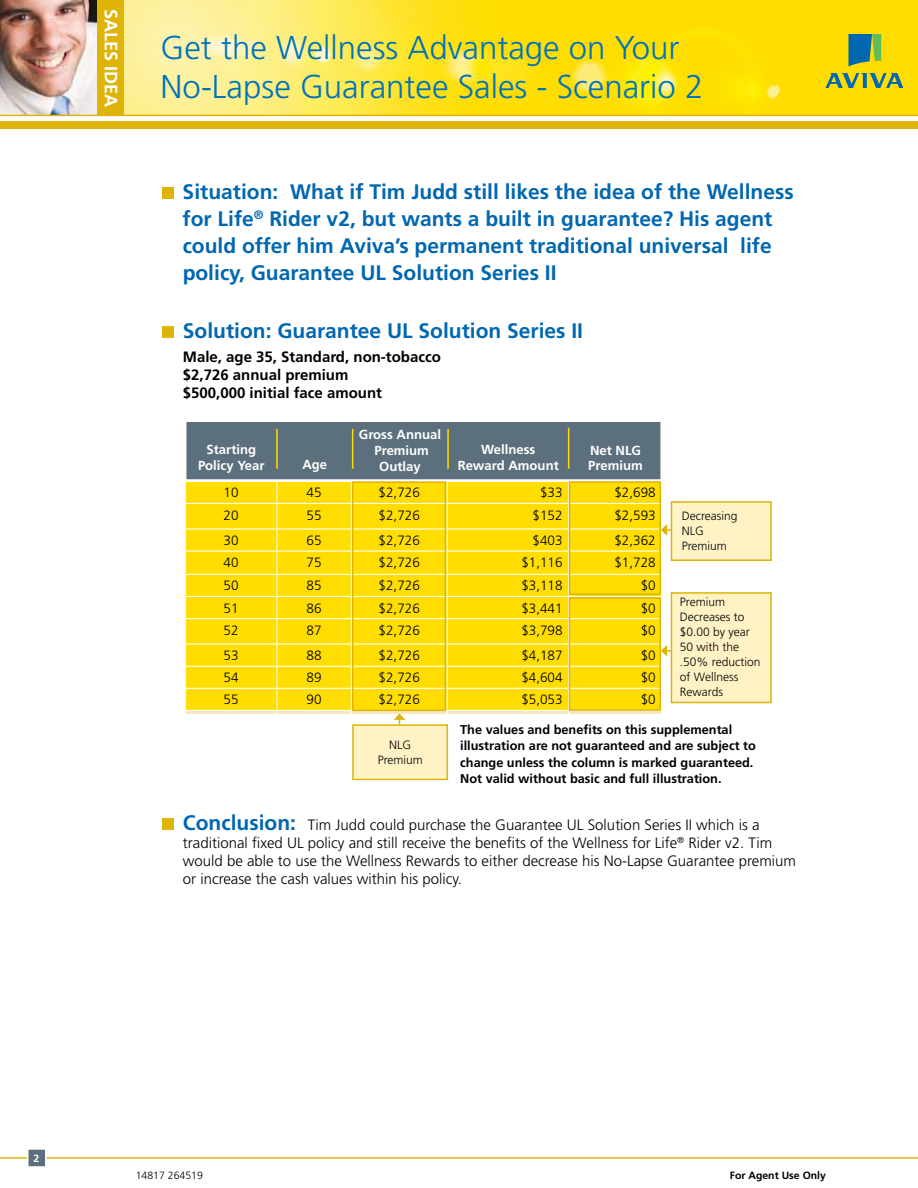
<style>
.page{position:relative;width:918px;height:1188px;background:#fff}
.page>*{position:absolute;margin:0;border:0;box-sizing:border-box;transform-origin:0 0}
.t1{font:300 33px/39.6px "Frutiger LT Std";color:#0072bc}
.t2{font:700 21px/27px "Frutiger LT Std";color:#0067b1}
.t3{font:700 18px "Frutiger LT Std";color:#fff}
.t4{font:300 15px/18px "Frutiger LT Std";color:#000}
.t5{font:700 15px/18px "Frutiger LT Std";color:#000}
.t6{font:300 13.5px "Frutiger LT Std";color:#000}
.t7{font:700 13.2px/15.8px "Frutiger LT Std";color:#fff;text-align:center}
.t8{font:700 12.75px/16.5px "Frutiger LT Std";color:#000}
.t9{font:300 12px/15px "Frutiger LT Std";color:#000}
.t10{font:700 10.5px "Frutiger LT Std";color:#000}
.t11{font:300 10.5px "Frutiger LT Std";color:#000}
.t12{font:700 10.5px "Frutiger LT Std";color:#fff}
.s1{font-weight:700;font-size:21px;color:#0067b1}
</style>
<div class="page">
<div style="left:0;top:0;width:918px;height:115px;background:#fd0"></div>
<img style="left:124px;top:0;width:731px;height:115px">
<img style="left:0;top:0;width:97px;height:115px">
<div style="left:97px;top:0;width:27px;height:115px;background:#deb408"></div>
<div style="left:162px;top:187px;width:12px;height:12px;background:#deb408"></div>
<div style="left:162px;top:326px;width:12px;height:12px;background:#deb408"></div>
<div style="left:162px;top:818px;width:12px;height:12px;background:#deb408"></div>
<div style="left:185px;top:421px;width:477px;height:60px;background:#5c6f7c;border:2px solid #fff"></div>
<hr style="left:276px;top:429px;width:2px;height:40px;background:#fd0">
<hr style="left:352px;top:429px;width:1px;height:40px;background:#fd0">
<hr style="left:568px;top:428px;width:1px;height:41px;background:#fd0">
<hr style="left:447px;top:429px;width:2px;height:40px;background:#fd0">
<hr style="left:0;top:1157px;width:918px;height:2px;background:#deb408">
<div style="left:27px;top:1148px;width:20px;height:20px;background:#5c6f7c;border:2px solid #fff"></div>
<div style="left:671px;top:501px;width:101px;height:60px;background:#fff3c6;border:2px solid #deb408"></div>
<div style="left:671px;top:592px;width:101px;height:111px;background:#fff3c6;border:2px solid #deb408"></div>
<div style="left:352px;top:724px;width:96px;height:56px;background:#fff3c6;border:2px solid #deb408"></div>
<svg style="left:185px;top:482px;width:487px;height:254px"></svg>
<div style="left:0;top:121px;width:918px;height:7px;background:#deb408"></div>
<hr style="left:0;top:115px;width:918px;height:1px;background:#deb408">
<svg style="left:826px;top:73px;width:77px;height:15px"></svg>
<svg style="left:848px;top:34px;width:33px;height:32px"></svg>
<p class="t3" style="left:122px;top:9px;width:100px;rotate:90deg">SALES IDEA</p>
<h1 class="t1" style="left:161px;top:28px;width:544px">Get the Wellness Advantage on Your<br>No-Lapse Guarantee Sales - Scenario 2</h1>
<h2 class="t2" style="left:183px;top:179px;width:613px">Situation: What if Tim Judd still likes the idea of the Wellness for Life<sup>®</sup> Rider v2, but wants a built in guarantee? His agent could offer him Aviva’s permanent traditional universal life policy, Guarantee UL Solution Series II</h2>
<h2 class="t2" style="left:183px;top:317px;width:402px">Solution: Guarantee UL Solution Series II</h2>
<p class="t5" style="left:183px;top:348px;width:260px">Male, age 35, Standard, non-tobacco $2,726 annual premium<br>$500,000 initial face amount</p>
<p class="t7" style="left:198px;top:442px;width:68px">Starting<br>Policy Year</p>
<p class="t7" style="left:302px;top:457px;width:26px">Age</p>
<p class="t7" style="left:359px;top:427px;width:84px">Gross Annual<br>Premium<br>Outlay</p>
<p class="t7" style="left:458px;top:442px;width:103px">Wellness<br>Reward Amount</p>
<p class="t7" style="left:588px;top:442px;width:56px;text-align:left">Net NLG<br>Premium</p>
<p class="t6" style="left:224px;top:485px;width:17px">10</p>
<p class="t6" style="left:307px;top:485px;width:17px">45</p>
<p class="t6" style="left:379px;top:485px;width:43px">$2,726</p>
<p class="t6" style="left:540px;top:485px;width:24px">$33</p>
<p class="t6" style="left:614px;top:485px;width:43px">$2,698</p>
<p class="t6" style="left:224px;top:507px;width:17px">20</p>
<p class="t6" style="left:307px;top:507px;width:17px">55</p>
<p class="t6" style="left:379px;top:507px;width:43px">$2,726</p>
<p class="t6" style="left:533px;top:507px;width:32px">$152</p>
<p class="t6" style="left:614px;top:507px;width:43px">$2,593</p>
<p class="t6" style="left:224px;top:533px;width:17px">30</p>
<p class="t6" style="left:307px;top:533px;width:17px">65</p>
<p class="t6" style="left:379px;top:533px;width:43px">$2,726</p>
<p class="t6" style="left:533px;top:533px;width:32px">$403</p>
<p class="t6" style="left:614px;top:533px;width:43px">$2,362</p>
<p class="t6" style="left:224px;top:555px;width:17px">40</p>
<p class="t6" style="left:307px;top:555px;width:17px">75</p>
<p class="t6" style="left:379px;top:555px;width:43px">$2,726</p>
<p class="t6" style="left:521px;top:555px;width:43px">$1,116</p>
<p class="t6" style="left:614px;top:555px;width:43px">$1,728</p>
<p class="t6" style="left:224px;top:578px;width:17px">50</p>
<p class="t6" style="left:307px;top:578px;width:17px">85</p>
<p class="t6" style="left:379px;top:578px;width:43px">$2,726</p>
<p class="t6" style="left:521px;top:578px;width:43px">$3,118</p>
<p class="t6" style="left:641px;top:578px;width:17px">$0</p>
<p class="t6" style="left:224px;top:600px;width:17px">51</p>
<p class="t6" style="left:307px;top:600px;width:17px">86</p>
<p class="t6" style="left:379px;top:600px;width:43px">$2,726</p>
<p class="t6" style="left:521px;top:600px;width:43px">$3,441</p>
<p class="t6" style="left:641px;top:600px;width:17px">$0</p>
<p class="t6" style="left:224px;top:622px;width:17px">52</p>
<p class="t6" style="left:307px;top:622px;width:17px">87</p>
<p class="t6" style="left:379px;top:622px;width:43px">$2,726</p>
<p class="t6" style="left:521px;top:622px;width:43px">$3,798</p>
<p class="t6" style="left:641px;top:622px;width:17px">$0</p>
<p class="t6" style="left:224px;top:648px;width:17px">53</p>
<p class="t6" style="left:307px;top:648px;width:17px">88</p>
<p class="t6" style="left:379px;top:648px;width:43px">$2,726</p>
<p class="t6" style="left:521px;top:648px;width:43px">$4,187</p>
<p class="t6" style="left:641px;top:648px;width:17px">$0</p>
<p class="t6" style="left:224px;top:670px;width:17px">54</p>
<p class="t6" style="left:307px;top:670px;width:17px">89</p>
<p class="t6" style="left:379px;top:670px;width:43px">$2,726</p>
<p class="t6" style="left:521px;top:670px;width:43px">$4,604</p>
<p class="t6" style="left:641px;top:670px;width:17px">$0</p>
<p class="t6" style="left:224px;top:692px;width:17px">55</p>
<p class="t6" style="left:307px;top:692px;width:17px">90</p>
<p class="t6" style="left:379px;top:692px;width:43px">$2,726</p>
<p class="t6" style="left:521px;top:692px;width:43px">$5,053</p>
<p class="t6" style="left:641px;top:692px;width:17px">$0</p>
<p class="t9" style="left:682px;top:509px;width:57px">Decreasing<br>NLG<br>Premium</p>
<p class="t9" style="left:680px;top:595px;width:82px">Premium<br>Decreases to $0.00 by year<br>50 with the .50% reduction of Wellness<br>Rewards</p>
<p class="t9" style="left:378px;top:737px;width:47px;text-align:center">NLG<br>Premium</p>
<p class="t8" style="left:460px;top:721px;width:297px">The values and benefits on this supplemental illustration are not guaranteed and are subject to change unless the column is marked guaranteed.<br>Not valid without basic and full illustration.</p>
<p class="t4" style="left:183px;top:816px;width:615px"><span class="s1">Conclusion:</span> Tim Judd could purchase the Guarantee UL Solution Series II which is a traditional fixed UL policy and still receive the benefits of the Wellness for Life<sup>®</sup> Rider v2. Tim would be able to use the Wellness Rewards to either decrease his No-Lapse Guarantee premium or increase the cash values within his policy.</p>
<p class="t12" style="left:34px;top:1152px;width:7px">2</p>
<p class="t11" style="left:136px;top:1169px;width:69px">14817 264519</p>
<p class="t10" style="left:730px;top:1169px;width:98px">For Agent Use Only</p>
</div>
